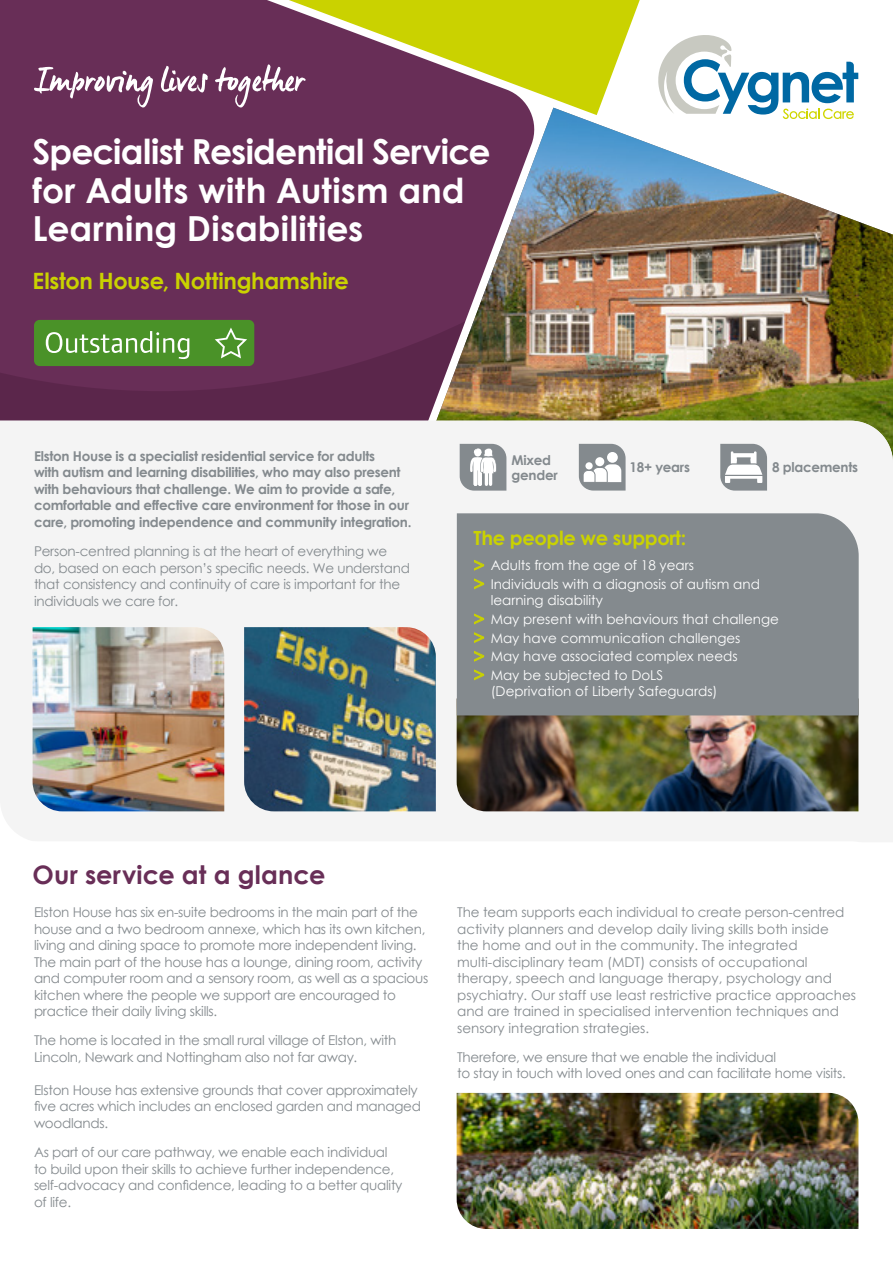
<style>
.page{position:relative;width:893px;height:1263px;background:#fff}
.page>*{position:absolute;margin:0;border:0;box-sizing:border-box;transform-origin:0 0}
.t1{font:700 34.5px/38.5px "Century Gothic";letter-spacing:-.005em;color:#fff}
.t2{font:700 25.5px "Century Gothic";letter-spacing:.005em;color:#682e57}
.t3{font:700 22.5px "Century Gothic";letter-spacing:-.015em;color:#cad200}
.t4{font:700 19.5px "Century Gothic";letter-spacing:-.02em;color:#cad200}
.t5{font:13.5px/16.5px "Century Gothic";letter-spacing:-.02em;color:#848a8e}
.t6{font:13.5px/16.5px "Century Gothic";color:#848a8e}
.t7{font:700 13.5px/16.5px "Century Gothic";letter-spacing:-.02em;color:#848a8e}
.t8{font:13.5px/18.6px "Century Gothic";color:#fff}
.s1{font-size:18px;color:#cad200}
</style>
<div class="page">
<div style="left:0;top:0;width:425px;height:153px;background:#682e57"></div>
<svg style="left:0;top:153px;width:425px;height:268px;background:#662d55"></svg>
<img style="left:435px;top:115px;width:458px;height:306px">
<div style="left:4px;top:817px;width:889px;height:24px;background:#f4f4f4"></div>
<svg style="left:215px;top:0;width:425px;height:115px;background:#a59044"></svg>
<div style="left:0;top:421px;width:893px;height:396px;background:#f4f4f4"></div>
<div style="left:34px;top:320px;width:220px;height:46px;background:#4a9228;border-radius:6px"></div>
<svg style="left:46px;top:331px;width:143px;height:28px"></svg>
<svg style="left:215px;top:328px;width:32px;height:30px"></svg>
<svg style="left:720px;top:444px;width:47px;height:47px"></svg>
<svg style="left:460px;top:444px;width:46px;height:47px"></svg>
<svg style="left:579px;top:444px;width:47px;height:47px"></svg>
<div style="left:585px;top:462px;width:8px;height:7px;background:#fff;border-radius:50%"></div>
<img style="left:33px;top:627px;width:191px;height:184px">
<img style="left:457px;top:715px;width:401px;height:96px">
<div style="left:457px;top:513px;width:402px;height:202px;background:#848a8e"></div>
<img style="left:457px;top:1093px;width:401px;height:136px">
<img style="left:244px;top:627px;width:192px;height:184px">
<svg style="left:656px;top:35px;width:202px;height:84px"></svg>
<svg style="left:34px;top:67px;width:119px;height:40px"></svg>
<svg style="left:161px;top:66px;width:47px;height:26px"></svg>
<svg style="left:215px;top:64px;width:91px;height:43px"></svg>
<h1 class="t1" style="left:33px;top:131px;width:460px">Specialist Residential Service for Adults with Autism and<br>Learning Disabilities</h1>
<h3 class="t3" style="left:33px;top:264px;width:318px">Elston House, Nottinghamshire</h3>
<p class="t7" style="left:34px;top:447px;width:379px">Elston House is a specialist residential service for adults<br>with autism and learning disabilities, who may also present with behaviours that challenge. We aim to provide a safe, comfortable and effective care environment for those in our care, promoting independence and community integration.</p>
<p class="t5" style="left:34px;top:543px;width:377px">Person-centred planning is at the heart of everything we do, based on each person’s specific needs. We understand that consistency and continuity of care is important for the individuals we care for.</p>
<p class="t7" style="left:512px;top:452px;width:48px;line-height:15px">Mixed gender</p>
<p class="t7" style="left:629px;top:458px;width:62px">18+ years</p>
<p class="t7" style="left:772px;top:458px;width:88px">8 placements</p>
<h3 class="t4" style="left:474px;top:523px;width:214px">The people we support:</h3>
<p class="t8" style="left:474px;top:556px;width:288px"><span class="s1">&gt;</span> Adults from the age of 18 years<br><span class="s1">&gt;</span> Individuals with a diagnosis of autism and</p>
<p class="t8" style="left:474px;top:591px;width:307px;text-indent:17px">learning disability<br><span class="s1">&gt;</span> May present with behaviours that challenge <span class="s1">&gt;</span> May have communication challenges<br><span class="s1">&gt;</span> May have associated complex needs<br><span class="s1">&gt;</span> May be subjected to DoLS</p>
<p class="t8" style="left:491px;top:682px;width:228px">(Deprivation of Liberty Safeguards)</p>
<h2 class="t2" style="left:33px;top:856px;width:294px">Our service at a glance</h2>
<p class="t5" style="left:34px;top:904px;width:396px">Elston House has six en-suite bedrooms in the main part of the house and a two bedroom annexe, which has its own kitchen, living and dining space to promote more independent living.<br>The main part of the house has a lounge, dining room, activity and computer room and a sensory room, as well as a spacious kitchen where the people we support are encouraged to practice their daily living skills.</p>
<p class="t5" style="left:34px;top:1032px;width:364px">The home is located in the small rural village of Elston, with<br>Lincoln, Newark and Nottingham also not far away.</p>
<p class="t5" style="left:34px;top:1081px;width:388px">Elston House has extensive grounds that cover approximately five acres which includes an enclosed garden and managed woodlands.</p>
<p class="t5" style="left:34px;top:1144px;width:370px">As part of our care pathway, we enable each individual to build upon their skills to achieve further independence, self-advocacy and confidence, leading to a better quality of life.</p>
<p class="t6" style="left:457px;top:904px;width:401px">The team supports each individual to create person-centred activity planners and develop daily living skills both inside<br>the home and out in the community. The integrated multi-disciplinary team (MDT) consists of occupational therapy, speech and language therapy, psychology and psychiatry. Our staff use least restrictive practice approaches and are trained in specialised intervention techniques and sensory integration strategies.</p>
<p class="t5" style="left:457px;top:1048px;width:390px">Therefore, we ensure that we enable the individual<br>to stay in touch with loved ones and can facilitate home visits.</p>
</div>
